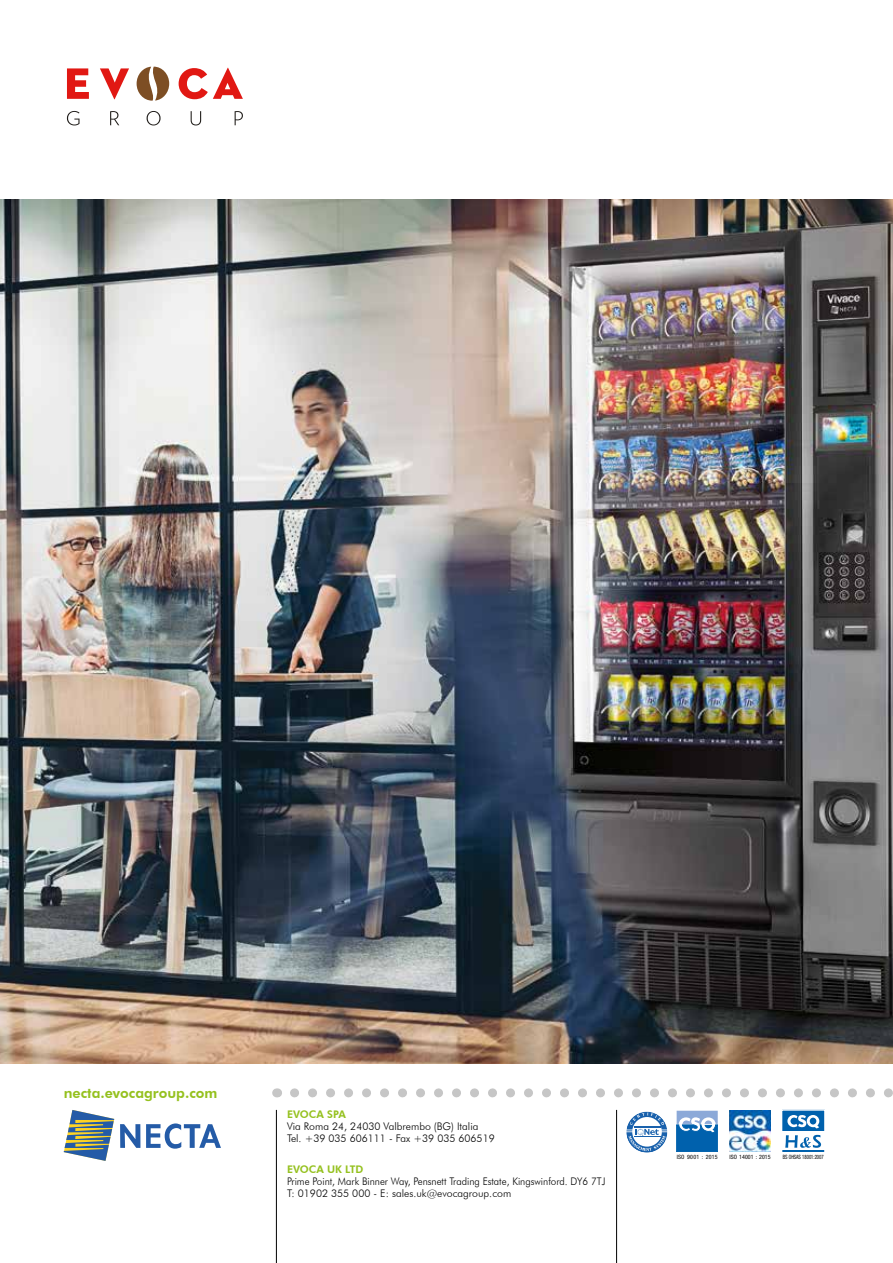
<style>
.page{position:relative;width:893px;height:1263px;background:#fff}
.page>*{position:absolute;margin:0;border:0;box-sizing:border-box;transform-origin:0 0}
.t1{font:800 14.25px "Futura BT";color:#95c11f}
.t2{font:300 10.5px/12px "Futura BT";color:#000;scale:.94 1}
.t3{font:300 10.5px/12px "Futura BT";color:#000}
.t4{font:800 10.5px "Futura BT";color:#95c11f}
.t5{font:condensed 5.85px "Helvetica Neue LT Std";letter-spacing:.005em;color:#000;scale:.8 1}
.t6{font:condensed 5.85px "Helvetica Neue LT Std";letter-spacing:.005em;color:#000}
.t7{font:condensed 5.85px "Helvetica Neue LT Std";letter-spacing:.04em;color:#000}
</style>
<div class="page">
<img style="left:0;top:200px;width:893px;height:863px">
<svg style="left:137px;top:67px;width:32px;height:34px"></svg>
<svg style="left:179px;top:68px;width:64px;height:31px"></svg>
<svg style="left:100px;top:68px;width:29px;height:31px"></svg>
<svg style="left:67px;top:68px;width:22px;height:31px"></svg>
<svg style="left:67px;top:111px;width:13px;height:14px"></svg>
<svg style="left:110px;top:111px;width:9px;height:14px"></svg>
<svg style="left:147px;top:111px;width:14px;height:14px"></svg>
<svg style="left:191px;top:111px;width:10px;height:14px"></svg>
<svg style="left:235px;top:111px;width:8px;height:14px"></svg>
<svg style="left:64px;top:1110px;width:50px;height:51px"></svg>
<svg style="left:120px;top:1123px;width:101px;height:26px"></svg>
<svg style="left:294px;top:1088px;width:599px;height:9px"></svg>
<hr style="left:616px;top:1110px;width:1px;height:153px;background:#000">
<hr style="left:276px;top:1110px;width:1px;height:153px;background:#000">
<div style="left:728px;top:1109px;width:44px;height:52px;background:linear-gradient(to right,#fff,#fff)"></div>
<img style="left:730px;top:1111px;width:41px;height:41px">
<div style="left:675px;top:1109px;width:44px;height:52px;background:linear-gradient(to right,#fff,#fff)"></div>
<svg style="left:677px;top:1111px;width:41px;height:41px;background:#498ac3"></svg>
<svg style="left:627px;top:1113px;width:39px;height:38px"></svg>
<div style="left:625px;top:1111px;width:43px;height:42px;border:1px solid #fff;border-radius:50%"></div>
<div style="left:782px;top:1110px;width:42px;height:21px;background:#0061ad"></div>
<svg style="left:787px;top:1115px;width:32px;height:13px"></svg>
<hr style="left:782px;top:1151px;width:42px;height:1px;background:#0061ad">
<svg style="left:785px;top:1135px;width:36px;height:13px"></svg>
<div style="left:781px;top:1109px;width:45px;height:52px;border:2px solid #fff"></div>
<h1 class="t1" style="left:64px;top:1084px;width:155px">necta.evocagroup.com</h1>
<p class="t4" style="left:287px;top:1108px;width:60px">EVOCA SPA</p>
<p class="t3" style="left:287px;top:1120px;width:209px">Via Roma 24, 24030 Valbrembo (BG) Italia<br>Tel. +39 035 606111 - Fax +39 035 606519</p>
<p class="t4" style="left:287px;top:1163px;width:78px">EVOCA UK LTD</p>
<p class="t2" style="left:287px;top:1175px;width:340px">Prime Point, Mark Binner Way, Pensnett Trading Estate, Kingswinford. DY6 7TJ<br>T: 01902 355 000 - E: sales.uk@evocagroup.com</p>
<p class="t7" style="left:677px;top:1153px;width:43px">ISO 9001 : 2015</p>
<p class="t6" style="left:730px;top:1153px;width:42px">ISO 14001 : 2015</p>
<p class="t5" style="left:783px;top:1153px;width:53px">BS OHSAS 18001:2007</p>
</div>
